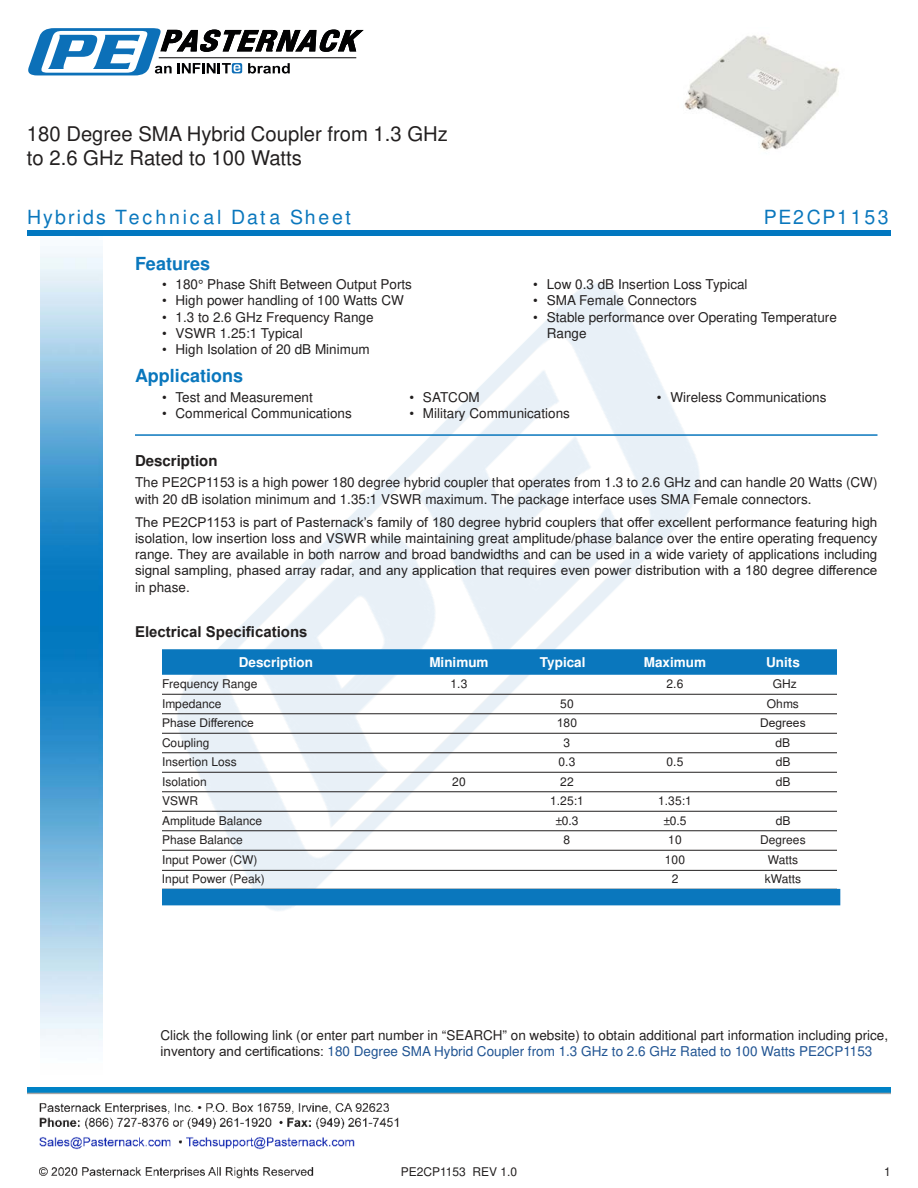
<style>
.page{position:relative;width:918px;height:1188px;background:#fff}
.page>*{position:absolute;margin:0;border:0;box-sizing:border-box;transform-origin:0 0}
.t1{font:20.25px/24.3px "Arial";color:#221f1f}
.t2{font:900 19.5px "Arial";letter-spacing:.14em;color:#0a77bd}
.t3{font:900 19.5px "Arial";letter-spacing:.115em;color:#0a77bd}
.t4{font:700 18px "Arial";color:#0a77bd}
.t5{font:700 15px "Arial";color:#221f1f}
.t6{font:13.5px/16.5px "Arial";color:#221f1f}
.t7{font:700 13.5px "Arial";color:#fff}
.t8{font:12px "Arial";color:#221f1f}
.s1{color:#1f5392}
</style>
<div class="page">
<img style="left:39px;top:1103px;width:360px;height:76px">
<img style="left:102px;top:246px;width:719px;height:724px">
<img style="left:27px;top:1088px;width:864px;height:7px">
<img style="left:40px;top:246px;width:62px;height:795px">
<div style="left:27px;top:230px;width:864px;height:6px;background:#0177c0"></div>
<svg style="left:28px;top:28px;width:336px;height:47px"></svg>
<hr style="left:135px;top:434px;width:743px;height:2px;background:#0a77bd">
<div style="left:162px;top:649px;width:675px;height:26px;background:#0a77bd"></div>
<hr style="left:162px;top:694px;width:675px;height:1px;background:#221f1f">
<hr style="left:162px;top:714px;width:675px;height:1px;background:#221f1f">
<hr style="left:162px;top:733px;width:675px;height:1px;background:#221f1f">
<hr style="left:162px;top:753px;width:675px;height:1px;background:#221f1f">
<hr style="left:162px;top:772px;width:675px;height:1px;background:#221f1f">
<hr style="left:162px;top:792px;width:675px;height:1px;background:#221f1f">
<hr style="left:162px;top:811px;width:675px;height:1px;background:#221f1f">
<hr style="left:162px;top:831px;width:675px;height:1px;background:#221f1f">
<hr style="left:162px;top:850px;width:675px;height:1px;background:#221f1f">
<hr style="left:162px;top:870px;width:675px;height:1px;background:#221f1f">
<div style="left:162px;top:889px;width:678px;height:16px;background:#0a77bd"></div>
<img style="left:684px;top:35px;width:156px;height:115px">
<h1 class="t1" style="left:27px;top:123px;width:422px">180 Degree SMA Hybrid Coupler from 1.3 GHz to 2.6 GHz Rated to 100 Watts</h1>
<h2 class="t2" style="left:27px;top:209px;width:326px">Hybrids Technical Data Sheet</h2>
<h3 class="t4" style="left:135px;top:256px;width:77px">Features</h3>
<p class="t6" style="left:162px;top:277px;width:252px">• 180° Phase Shift Between Output Ports</p>
<p class="t6" style="left:162px;top:294px;width:243px">• High power handling of 100 Watts CW</p>
<p class="t6" style="left:162px;top:310px;width:213px">• 1.3 to 2.6 GHz Frequency Range</p>
<p class="t6" style="left:162px;top:326px;width:142px">• VSWR 1.25:1 Typical</p>
<p class="t6" style="left:162px;top:342px;width:209px">• High Isolation of 20 dB Minimum</p>
<h2 class="t3" style="left:764px;top:209px;width:126px">PE2CP1153</h2>
<p class="t6" style="left:533px;top:277px;width:216px">• Low 0.3 dB Insertion Loss Typical</p>
<p class="t6" style="left:533px;top:294px;width:165px">• SMA Female Connectors</p>
<p class="t6" style="left:547px;top:310px;width:292px;text-indent:-14px">• Stable performance over Operating Temperature<br>Range</p>
<h3 class="t4" style="left:135px;top:369px;width:110px">Applications</h3>
<p class="t6" style="left:162px;top:390px;width:152px">• Test and Measurement</p>
<p class="t6" style="left:162px;top:406px;width:191px">• Commerical Communications</p>
<p class="t6" style="left:409px;top:390px;width:72px">• SATCOM</p>
<p class="t6" style="left:409px;top:406px;width:162px">• Military Communications</p>
<p class="t6" style="left:657px;top:390px;width:171px">• Wireless Communications</p>
<p class="t5" style="left:135px;top:455px;width:84px">Description</p>
<p class="t6" style="left:135px;top:476px;width:744px">The PE2CP1153 is a high power 180 degree hybrid coupler that operates from 1.3 to 2.6 GHz and can handle 20 Watts (CW) with 20 dB isolation minimum and 1.35:1 VSWR maximum. The package interface uses SMA Female connectors.</p>
<p class="t6" style="left:135px;top:513px;width:744px;text-align:justify">The PE2CP1153 is part of Pasternack’s family of 180 degree hybrid couplers that o昀昀er excellent performance featuring high isolation, low insertion loss and VSWR while maintaining great amplitude/phase balance over the entire operating frequency range. They are available in both narrow and broad bandwidths and can be used in a wide variety of applications including signal sampling, phased array radar, and any application that requires even power distribution with a 180 degree di昀昀erence in phase.</p>
<p class="t5" style="left:135px;top:621px;width:174px">Electrical Speci昀椀cations</p>
<p class="t7" style="left:239px;top:657px;width:76px">Description</p>
<p class="t7" style="left:429px;top:657px;width:61px">Minimum</p>
<p class="t7" style="left:540px;top:657px;width:47px">Typical</p>
<p class="t7" style="left:644px;top:657px;width:64px">Maximum</p>
<p class="t7" style="left:766px;top:657px;width:35px">Units</p>
<p class="t8" style="left:162px;top:679px;width:97px">Frequency Range</p>
<p class="t8" style="left:451px;top:679px;width:18px">1.3</p>
<p class="t8" style="left:667px;top:679px;width:18px">2.6</p>
<p class="t8" style="left:773px;top:679px;width:25px">GHz</p>
<p class="t8" style="left:162px;top:699px;width:61px">Impedance</p>
<p class="t8" style="left:560px;top:699px;width:15px">50</p>
<p class="t8" style="left:767px;top:699px;width:34px">Ohms</p>
<p class="t8" style="left:162px;top:715px;width:93px">Phase Di昀昀erence</p>
<p class="t8" style="left:557px;top:715px;width:22px">180</p>
<p class="t8" style="left:760px;top:715px;width:47px">Degrees</p>
<p class="t8" style="left:162px;top:738px;width:49px">Coupling</p>
<p class="t8" style="left:564px;top:738px;width:8px">3</p>
<p class="t8" style="left:776px;top:738px;width:16px">dB</p>
<p class="t8" style="left:162px;top:757px;width:76px">Insertion Loss</p>
<p class="t8" style="left:559px;top:757px;width:18px">0.3</p>
<p class="t8" style="left:667px;top:757px;width:18px">0.5</p>
<p class="t8" style="left:776px;top:757px;width:16px">dB</p>
<p class="t8" style="left:162px;top:777px;width:46px">Isolation</p>
<p class="t8" style="left:452px;top:777px;width:15px">20</p>
<p class="t8" style="left:560px;top:777px;width:15px">22</p>
<p class="t8" style="left:776px;top:777px;width:16px">dB</p>
<p class="t8" style="left:162px;top:796px;width:37px">VSWR</p>
<p class="t8" style="left:550px;top:796px;width:35px">1.25:1</p>
<p class="t8" style="left:658px;top:796px;width:35px">1.35:1</p>
<p class="t8" style="left:162px;top:816px;width:102px">Amplitude Balance</p>
<p class="t8" style="left:555px;top:816px;width:25px">±0.3</p>
<p class="t8" style="left:663px;top:816px;width:25px">±0.5</p>
<p class="t8" style="left:776px;top:816px;width:16px">dB</p>
<p class="t8" style="left:162px;top:835px;width:82px">Phase Balance</p>
<p class="t8" style="left:564px;top:835px;width:8px">8</p>
<p class="t8" style="left:668px;top:835px;width:15px">10</p>
<p class="t8" style="left:760px;top:835px;width:47px">Degrees</p>
<p class="t8" style="left:162px;top:855px;width:97px">Input Power (CW)</p>
<p class="t8" style="left:665px;top:855px;width:22px">100</p>
<p class="t8" style="left:768px;top:855px;width:32px">Watts</p>
<p class="t8" style="left:162px;top:874px;width:104px">Input Power (Peak)</p>
<p class="t8" style="left:672px;top:874px;width:8px">2</p>
<p class="t8" style="left:765px;top:874px;width:38px">kWatts</p>
<p class="t6" style="left:160px;top:1029px;width:729px">Click the following link (or enter part number in “SEARCH” on website) to obtain additional part information including price, inventory and certi昀椀cations: <span class="s1">180 Degree SMA Hybrid Coupler from 1.3 GHz to 2.6 GHz Rated to 100 Watts PE2CP1153</span></p>
<p class="t8" style="left:401px;top:1167px;width:118px">PE2CP1153 REV 1.0</p>
<p class="t8" style="left:884px;top:1167px;width:8px">1</p>
</div>
